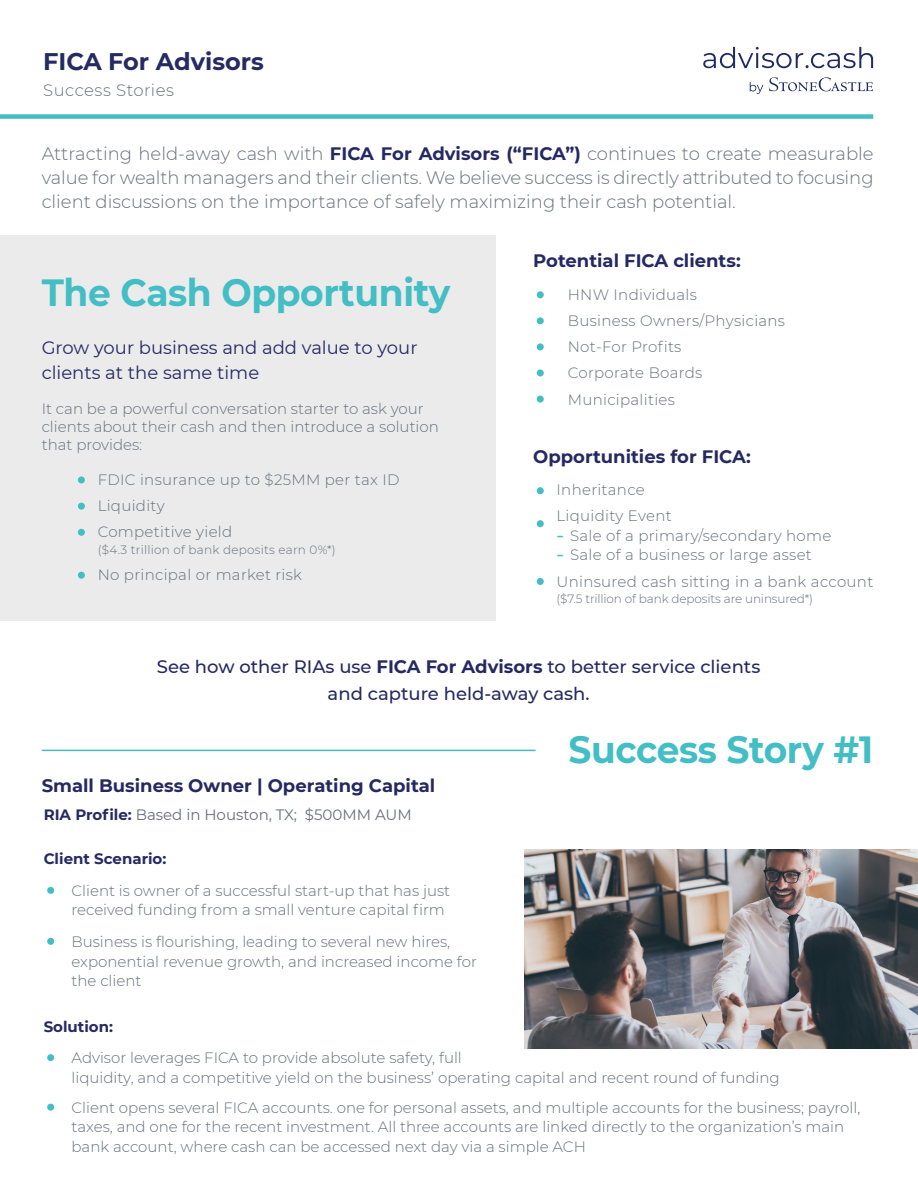
<style>
.page{position:relative;width:918px;height:1188px;background:#fff}
.page>*{position:absolute;margin:0;border:0;box-sizing:border-box;transform-origin:0 0}
.t1{font:700 37.8px "Montserrat";letter-spacing:-.01em;color:#42bec4;scale:.95 1}
.t2{font:700 24px "Montserrat";color:#252a63}
.t3{font:300 18px/24px "Montserrat";color:#68707a;text-align:justify}
.t4{font:500 18px "Montserrat";color:#252962}
.t5{font:700 18px "Montserrat";color:#252962}
.t6{font:18px/25.5px "Montserrat";color:#252962}
.t7{font:300 16.5px "Montserrat";letter-spacing:.03em;color:#68707a}
.t8{font:300 15px/19.5px "Montserrat";color:#68707a}
.t9{font:300 15px "Montserrat";letter-spacing:.02em;color:#68707a}
.t10{font:15px "Montserrat";color:#68707a}
.t11{font:700 15px "Montserrat";color:#252a63}
.t12{font:300 12px "Montserrat";letter-spacing:-.01em;color:#68707a}
.t13{font:300 12px "Montserrat";letter-spacing:.02em;color:#68707a}
.s1{font-weight:700;color:#252962}
.s2{font-weight:700;color:#42bec4}
.s3{font-weight:700}
.s4{font-weight:700;color:#252a63}
</style>
<div class="page">
<div style="left:0;top:235px;width:496px;height:386px;background:#ebebec"></div>
<div style="left:0;top:114px;width:873px;height:5px;background:#42bec4"></div>
<svg style="left:769px;top:77px;width:104px;height:14px"></svg>
<svg style="left:703px;top:47px;width:170px;height:21px"></svg>
<svg style="left:750px;top:82px;width:13px;height:12px"></svg>
<hr style="left:42px;top:750px;width:494px;height:1px;background:#42bec4">
<div style="left:47px;top:887px;width:7px;height:7px;background:#42bec4;border-radius:50%"></div>
<div style="left:47px;top:938px;width:7px;height:7px;background:#42bec4;border-radius:50%"></div>
<div style="left:47px;top:1054px;width:7px;height:7px;background:#42bec4;border-radius:50%"></div>
<div style="left:47px;top:1104px;width:7px;height:7px;background:#42bec4;border-radius:50%"></div>
<img style="left:524px;top:850px;width:394px;height:199px">
<div style="left:537px;top:343px;width:7px;height:7px;background:#42bec4;border-radius:50%"></div>
<div style="left:537px;top:369px;width:7px;height:8px;background:#42bec4;border-radius:50%"></div>
<div style="left:537px;top:291px;width:7px;height:7px;background:#42bec4;border-radius:50%"></div>
<div style="left:537px;top:317px;width:7px;height:7px;background:#42bec4;border-radius:50%"></div>
<div style="left:537px;top:396px;width:7px;height:7px;background:#42bec4;border-radius:50%"></div>
<div style="left:537px;top:487px;width:7px;height:7px;background:#42bec4;border-radius:50%"></div>
<div style="left:537px;top:520px;width:7px;height:7px;background:#42bec4;border-radius:50%"></div>
<div style="left:537px;top:578px;width:7px;height:7px;background:#42bec4;border-radius:50%"></div>
<div style="left:78px;top:503px;width:7px;height:7px;background:#42bec4;border-radius:50%"></div>
<div style="left:78px;top:529px;width:7px;height:7px;background:#42bec4;border-radius:50%"></div>
<div style="left:78px;top:476px;width:7px;height:7px;background:#42bec4;border-radius:50%"></div>
<div style="left:78px;top:572px;width:7px;height:7px;background:#42bec4;border-radius:50%"></div>
<p class="t2" style="left:43px;top:44px;width:222px">FICA For Advisors</p>
<p class="t7" style="left:43px;top:79px;width:132px">Success Stories</p>
<p class="t3" style="left:42px;top:141px;width:833px">Attracting held-away cash with <span class="s1">FICA For Advisors (“FICA”)</span> continues to create measurable value for wealth managers and their clients. We believe success is directly attributed to focusing client discussions on the importance of safely maximizing their cash potential.</p>
<p class="t1" style="left:42px;top:265px;width:432px">The Cash Opportunity</p>
<p class="t6" style="left:42px;top:334px;width:377px">Grow your business and add value to your clients at the same time</p>
<p class="t8" style="left:42px;top:399px;width:399px;line-height:18px">It can be a powerful conversation starter to ask your clients about their cash and then introduce a solution that provides:</p>
<p class="t9" style="left:98px;top:469px;width:303px">FDIC insurance up to $25MM per tax ID</p>
<p class="t9" style="left:98px;top:495px;width:68px">Liquidity</p>
<p class="t9" style="left:98px;top:522px;width:136px">Competitive yield</p>
<p class="t13" style="left:98px;top:541px;width:240px">($4.3 trillion of bank deposits earn 0%*)</p>
<p class="t9" style="left:98px;top:564px;width:206px">No principal or market risk</p>
<p class="t5" style="left:533px;top:248px;width:209px">Potential FICA clients:</p>
<p class="t9" style="left:568px;top:284px;width:131px">HNW Individuals</p>
<p class="t9" style="left:568px;top:310px;width:219px">Business Owners/Physicians</p>
<p class="t9" style="left:568px;top:337px;width:115px">Not-For Profits</p>
<p class="t9" style="left:568px;top:363px;width:136px">Corporate Boards</p>
<p class="t9" style="left:568px;top:389px;width:109px">Municipalities</p>
<p class="t5" style="left:533px;top:444px;width:219px">Opportunities for FICA:</p>
<p class="t9" style="left:557px;top:480px;width:90px">Inheritance</p>
<p class="t9" style="left:557px;top:506px;width:117px">Liquidity Event</p>
<p class="t9" style="left:557px;top:525px;width:276px"><span class="s2">ݕ</span> Sale of a primary/secondary home</p>
<p class="t9" style="left:557px;top:545px;width:257px"><span class="s2">ݕ</span> Sale of a business or large asset</p>
<p class="t9" style="left:557px;top:571px;width:318px">Uninsured cash sitting in a bank account</p>
<p class="t12" style="left:557px;top:591px;width:258px">($7.5 trillion of bank deposits are uninsured*)</p>
<p class="t4" style="left:157px;top:654px;width:605px">See how other RIAs use <span class="s3">FICA For Advisors</span> to better service clients</p>
<p class="t4" style="left:328px;top:681px;width:264px">and capture held-away cash.</p>
<p class="t5" style="left:42px;top:773px;width:395px">Small Business Owner | Operating Capital</p>
<p class="t10" style="left:44px;top:804px;width:370px"><span class="s4">RIA Profile:</span> Based in Houston, TX; $500MM AUM</p>
<p class="t11" style="left:44px;top:848px;width:124px">Client Scenario:</p>
<p class="t8" style="left:72px;top:880px;width:380px">Client is owner of a successful start-up that has just received funding from a small venture capital firm</p>
<p class="t8" style="left:72px;top:931px;width:407px">Business is flourishing, leading to several new hires, exponential revenue growth, and increased income for the client</p>
<p class="t11" style="left:44px;top:1015px;width:71px">Solution:</p>
<p class="t1" style="left:568px;top:722px;width:322px">Success Story #1</p>
<p class="t8" style="left:72px;top:1048px;width:710px">Advisor leverages FICA to provide absolute safety, full<br>liquidity, and a competitive yield on the business’ operating capital and recent round of funding</p>
<p class="t8" style="left:72px;top:1097px;width:790px">Client opens several FICA accounts. one for personal assets, and multiple accounts for the business; payroll, taxes, and one for the recent investment. All three accounts are linked directly to the organization’s main bank account, where cash can be accessed next day via a simple ACH</p>
</div>
